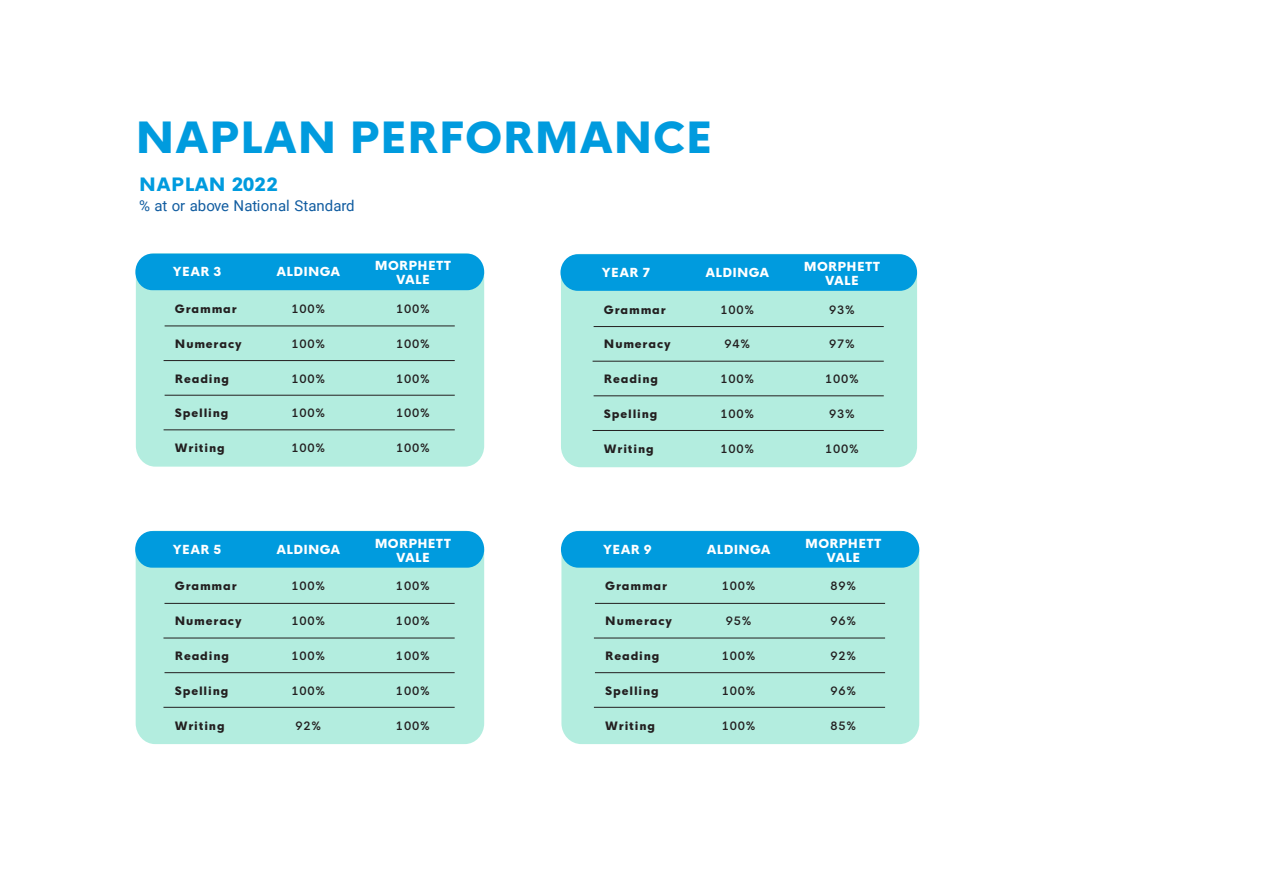
<style>
.page{position:relative;width:1263px;height:893px;background:#fff}
.page>*{position:absolute;margin:0;border:0;box-sizing:border-box;transform-origin:0 0}
.t1{font:800 42px "HK Nova";letter-spacing:.01em;color:#009bde}
.t2{font:800 18px "HK Nova";letter-spacing:.015em;color:#009bde}
.t3{font:15px "Roboto";letter-spacing:-.005em;color:#105ca0}
.t4{font:800 12.15px/14px "HK Nova";letter-spacing:.025em;color:#fff;text-align:center}
.t5{font:600 11.25px "HK Nova";letter-spacing:.075em;color:#231f20}
.t6{font:800 11.25px "HK Nova";letter-spacing:.075em;color:#231f20}
</style>
<div class="page">
<div style="left:136px;top:253px;width:348px;height:214px;background:#b3eddf;border-radius:20px"></div>
<div style="left:135px;top:254px;width:349px;height:36px;background:#009bde;border-radius:18px"></div>
<hr style="left:165px;top:326px;width:290px;height:1px;background:#231f20">
<hr style="left:165px;top:395px;width:290px;height:1px;background:#231f20">
<hr style="left:164px;top:360px;width:291px;height:1px;background:#231f20">
<hr style="left:164px;top:429px;width:291px;height:1px;background:#231f20">
<div style="left:561px;top:254px;width:356px;height:213px;background:#b3eddf;border-radius:20px"></div>
<div style="left:560px;top:254px;width:357px;height:37px;background:#009bde;border-radius:18px"></div>
<hr style="left:594px;top:326px;width:290px;height:1px;background:#231f20">
<hr style="left:594px;top:395px;width:290px;height:1px;background:#231f20">
<hr style="left:593px;top:361px;width:291px;height:1px;background:#231f20">
<hr style="left:593px;top:430px;width:291px;height:1px;background:#231f20">
<div style="left:136px;top:531px;width:348px;height:213px;background:#b3eddf;border-radius:20px"></div>
<div style="left:135px;top:531px;width:349px;height:37px;background:#009bde;border-radius:18px"></div>
<hr style="left:164px;top:603px;width:291px;height:1px;background:#231f20">
<hr style="left:164px;top:672px;width:291px;height:1px;background:#231f20">
<hr style="left:163px;top:638px;width:292px;height:1px;background:#231f20">
<hr style="left:163px;top:707px;width:292px;height:1px;background:#231f20">
<div style="left:561px;top:531px;width:358px;height:213px;background:#b3eddf;border-radius:20px"></div>
<div style="left:561px;top:531px;width:358px;height:37px;background:#009bde;border-radius:18px"></div>
<hr style="left:595px;top:603px;width:290px;height:1px;background:#231f20">
<hr style="left:595px;top:672px;width:290px;height:1px;background:#231f20">
<hr style="left:594px;top:638px;width:291px;height:1px;background:#231f20">
<hr style="left:594px;top:707px;width:291px;height:1px;background:#231f20">
<h1 class="t1" style="left:136px;top:101px;width:578px">NAPLAN PERFORMANCE</h1>
<h2 class="t2" style="left:139px;top:169px;width:141px">NAPLAN 2022</h2>
<h3 class="t3" style="left:139px;top:195px;width:217px">% at or above National Standard</h3>
<p class="t4" style="left:173px;top:264px;width:50px">YEAR 3</p>
<p class="t4" style="left:276px;top:264px;width:65px">ALDINGA</p>
<p class="t6" style="left:175px;top:299px;width:63px">Grammar</p>
<p class="t6" style="left:175px;top:334px;width:68px">Numeracy</p>
<p class="t6" style="left:175px;top:369px;width:56px">Reading</p>
<p class="t6" style="left:175px;top:403px;width:55px">Spelling</p>
<p class="t6" style="left:175px;top:438px;width:51px">Writing</p>
<p class="t5" style="left:291px;top:299px;width:35px">100%</p>
<p class="t5" style="left:291px;top:334px;width:35px">100%</p>
<p class="t5" style="left:291px;top:369px;width:35px">100%</p>
<p class="t5" style="left:291px;top:404px;width:35px">100%</p>
<p class="t5" style="left:291px;top:438px;width:35px">100%</p>
<p class="t4" style="left:173px;top:541px;width:50px">YEAR 5</p>
<p class="t4" style="left:276px;top:541px;width:65px">ALDINGA</p>
<p class="t6" style="left:175px;top:576px;width:63px">Grammar</p>
<p class="t6" style="left:175px;top:611px;width:68px">Numeracy</p>
<p class="t6" style="left:175px;top:646px;width:56px">Reading</p>
<p class="t6" style="left:175px;top:681px;width:55px">Spelling</p>
<p class="t6" style="left:175px;top:716px;width:51px">Writing</p>
<p class="t5" style="left:291px;top:577px;width:35px">100%</p>
<p class="t5" style="left:291px;top:611px;width:35px">100%</p>
<p class="t5" style="left:291px;top:646px;width:35px">100%</p>
<p class="t5" style="left:291px;top:681px;width:35px">100%</p>
<p class="t5" style="left:295px;top:716px;width:27px">92%</p>
<p class="t4" style="left:375px;top:257px;width:78px">MORPHETT<br>VALE</p>
<p class="t5" style="left:396px;top:299px;width:35px">100%</p>
<p class="t5" style="left:396px;top:334px;width:35px">100%</p>
<p class="t5" style="left:396px;top:369px;width:35px">100%</p>
<p class="t5" style="left:396px;top:404px;width:35px">100%</p>
<p class="t5" style="left:396px;top:438px;width:35px">100%</p>
<p class="t4" style="left:375px;top:535px;width:78px">MORPHETT<br>VALE</p>
<p class="t5" style="left:396px;top:577px;width:35px">100%</p>
<p class="t5" style="left:396px;top:611px;width:35px">100%</p>
<p class="t5" style="left:396px;top:646px;width:35px">100%</p>
<p class="t5" style="left:396px;top:681px;width:35px">100%</p>
<p class="t5" style="left:396px;top:716px;width:35px">100%</p>
<p class="t4" style="left:602px;top:264px;width:50px">YEAR 7</p>
<p class="t4" style="left:705px;top:264px;width:65px">ALDINGA</p>
<p class="t6" style="left:604px;top:300px;width:63px">Grammar</p>
<p class="t6" style="left:604px;top:334px;width:68px">Numeracy</p>
<p class="t6" style="left:604px;top:369px;width:56px">Reading</p>
<p class="t6" style="left:604px;top:404px;width:55px">Spelling</p>
<p class="t6" style="left:604px;top:439px;width:51px">Writing</p>
<p class="t5" style="left:720px;top:300px;width:35px">100%</p>
<p class="t5" style="left:724px;top:335px;width:27px">94%</p>
<p class="t5" style="left:720px;top:369px;width:35px">100%</p>
<p class="t5" style="left:720px;top:404px;width:35px">100%</p>
<p class="t5" style="left:720px;top:439px;width:35px">100%</p>
<p class="t4" style="left:603px;top:541px;width:50px">YEAR 9</p>
<p class="t4" style="left:707px;top:541px;width:65px">ALDINGA</p>
<p class="t6" style="left:605px;top:576px;width:63px">Grammar</p>
<p class="t6" style="left:605px;top:611px;width:68px">Numeracy</p>
<p class="t6" style="left:605px;top:646px;width:56px">Reading</p>
<p class="t6" style="left:605px;top:681px;width:55px">Spelling</p>
<p class="t6" style="left:605px;top:716px;width:51px">Writing</p>
<p class="t5" style="left:722px;top:577px;width:35px">100%</p>
<p class="t5" style="left:726px;top:611px;width:27px">95%</p>
<p class="t5" style="left:722px;top:646px;width:35px">100%</p>
<p class="t5" style="left:722px;top:681px;width:35px">100%</p>
<p class="t5" style="left:722px;top:716px;width:35px">100%</p>
<p class="t4" style="left:804px;top:258px;width:78px">MORPHETT<br>VALE</p>
<p class="t5" style="left:829px;top:300px;width:27px">93%</p>
<p class="t5" style="left:829px;top:335px;width:27px">97%</p>
<p class="t5" style="left:825px;top:369px;width:35px">100%</p>
<p class="t5" style="left:829px;top:404px;width:27px">93%</p>
<p class="t5" style="left:825px;top:439px;width:35px">100%</p>
<p class="t4" style="left:805px;top:535px;width:78px">MORPHETT<br>VALE</p>
<p class="t5" style="left:830px;top:577px;width:27px">89%</p>
<p class="t5" style="left:830px;top:611px;width:27px">96%</p>
<p class="t5" style="left:830px;top:646px;width:27px">92%</p>
<p class="t5" style="left:830px;top:681px;width:27px">96%</p>
<p class="t5" style="left:830px;top:716px;width:27px">85%</p>
</div>
